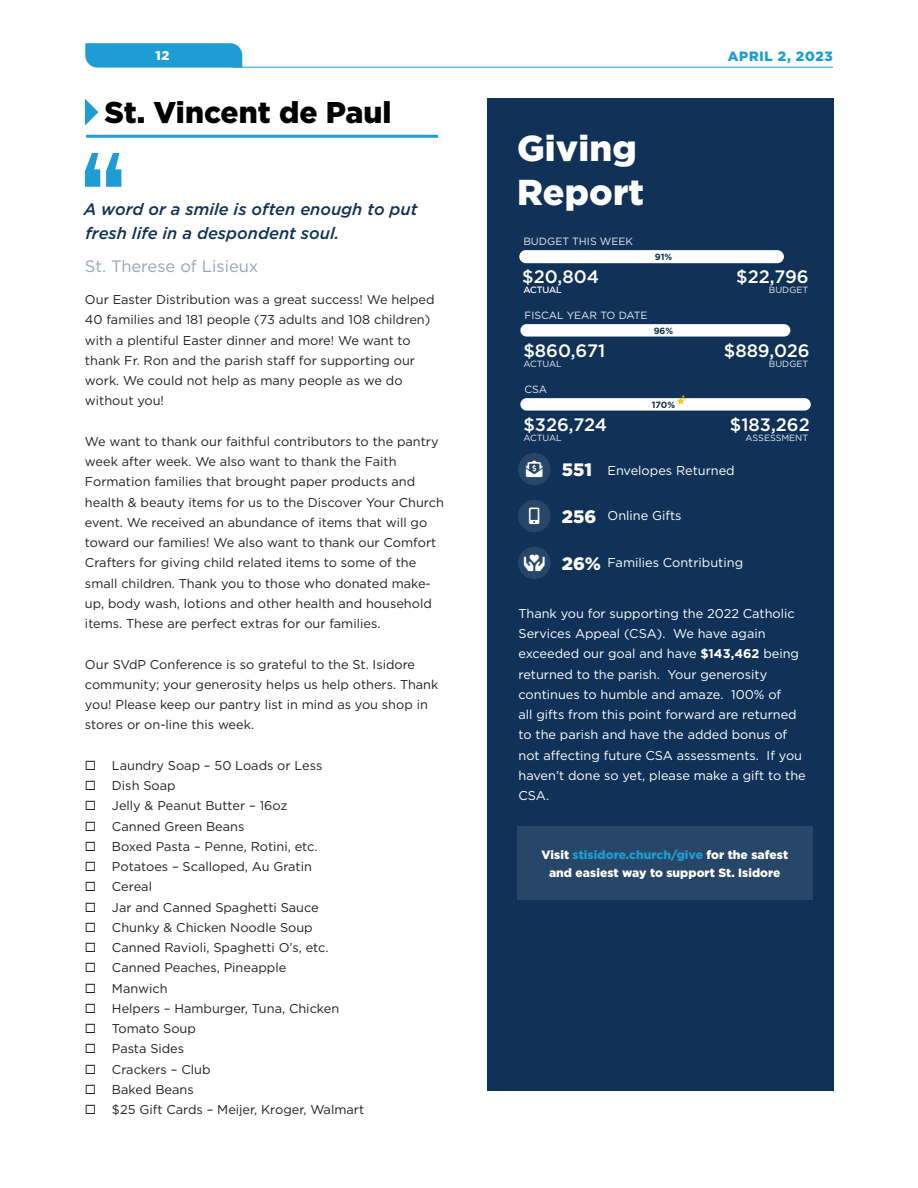
<style>
.page{position:relative;width:918px;height:1188px;background:#fff}
.page>*{position:absolute;margin:0;border:0;box-sizing:border-box;transform-origin:0 0}
.t1{font:900 36px "Gotham";letter-spacing:.005em;color:#fff}
.t2{font:900 30px "Gotham";color:#000}
.t3{font:500 18px "Gotham";color:#fff}
.t4{font:900 18px "Gotham";color:#fff}
.t5{font:italic 500 16.5px/24px "Gotham";color:#113258}
.t6{font:16.5px "Gotham";color:#9ba4b2}
.t7{font:900 13.5px "Gotham";color:#1d9dd3}
.t8{font:12.75px/20.2px "Gotham";color:#231f20}
.t9{font:12.75px/20.2px "Gotham";color:#fff}
.t10{font:900 12.75px "Gotham";color:#fff}
.t11{font:900 12px/18px "Gotham";letter-spacing:.005em;color:#fff;text-align:center}
.t12{font:10.5px "Gotham";color:#ebecf0}
.t13{font:9px "Gotham";color:#ebecf0}
.t14{font:700 9px "Gotham";color:#113258}
.s1{font-weight:700}
.s2{color:#1d9dd3}
</style>
<div class="page">
<hr style="left:233px;top:67px;width:600px;height:1px;background:#1d9dd3">
<svg style="left:85px;top:43px;width:157px;height:25px;background:#26a1d4"></svg>
<div style="left:487px;top:98px;width:347px;height:992px;background:#113258"></div>
<svg style="left:85px;top:99px;width:13px;height:27px"></svg>
<div style="left:519px;top:250px;width:265px;height:13px;background:#fff;border-radius:7px"></div>
<div style="left:520px;top:324px;width:270px;height:13px;background:#fff;border-radius:6px"></div>
<div style="left:520px;top:398px;width:291px;height:13px;background:#fff;border-radius:6px"></div>
<div style="left:518px;top:453px;width:33px;height:32px;background:#284668;border-radius:50%"></div>
<div style="left:518px;top:500px;width:33px;height:32px;background:#284668;border-radius:50%"></div>
<div style="left:518px;top:547px;width:33px;height:32px;background:#284668;border-radius:50%"></div>
<div style="left:517px;top:826px;width:296px;height:74px;background:#284668"></div>
<hr style="left:86px;top:135px;width:352px;height:3px;background:#1d9dd3">
<svg style="left:85px;top:153px;width:36px;height:34px"></svg>
<p class="t10" style="left:156px;top:46px;width:15px">12</p>
<p class="t7" style="left:728px;top:47px;width:107px">APRIL 2, 2023</p>
<p class="t2" style="left:104px;top:92px;width:289px">St. Vincent de Paul</p>
<p class="t5" style="left:84px;top:196px;width:335px">A word or a smile is often enough to put fresh life in a despondent soul.</p>
<p class="t6" style="left:85px;top:255px;width:175px">St. Therese of Lisieux</p>
<p class="t8" style="left:85px;top:289px;width:351px">Our Easter Distribution was a great success! We helped 40 families and 181 people (73 adults and 108 children) with a plentiful Easter dinner and more! We want to thank Fr. Ron and the parish staff for supporting our work. We could not help as many people as we do without you!</p>
<p class="t8" style="left:85px;top:431px;width:360px">We want to thank our faithful contributors to the pantry week after week. We also want to thank the Faith Formation families that brought paper products and health &amp; beauty items for us to the Discover Your Church event. We received an abundance of items that will go toward our families! We also want to thank our Comfort Crafters for giving child related items to some of the small children. Thank you to those who donated make&shy;up, body wash, lotions and other health and household items. These are perfect extras for our families.</p>
<p class="t8" style="left:85px;top:654px;width:355px">Our SVdP Conference is so grateful to the St. Isidore community; your generosity helps us help others. Thank you! Please keep our pantry list in mind as you shop in stores or on-line this week.</p>
<p class="t8" style="left:112px;top:755px;width:212px">Laundry Soap – 50 Loads or Less</p>
<p class="t8" style="left:112px;top:775px;width:65px">Dish Soap</p>
<p class="t8" style="left:112px;top:795px;width:177px">Jelly &amp; Peanut Butter – 16oz</p>
<p class="t8" style="left:112px;top:816px;width:134px">Canned Green Beans</p>
<p class="t8" style="left:112px;top:836px;width:207px">Boxed Pasta – Penne, Rotini, etc.</p>
<p class="t8" style="left:112px;top:856px;width:201px">Potatoes – Scalloped, Au Gratin</p>
<p class="t8" style="left:112px;top:876px;width:42px">Cereal</p>
<p class="t8" style="left:112px;top:897px;width:208px">Jar and Canned Spaghetti Sauce</p>
<p class="t8" style="left:112px;top:917px;width:202px">Chunky &amp; Chicken Noodle Soup</p>
<p class="t8" style="left:112px;top:937px;width:218px">Canned Ravioli, Spaghetti O’s, etc.</p>
<p class="t8" style="left:112px;top:957px;width:176px">Canned Peaches, Pineapple</p>
<p class="t8" style="left:112px;top:978px;width:57px">Manwich</p>
<p class="t8" style="left:112px;top:998px;width:229px">Helpers – Hamburger, Tuna, Chicken</p>
<p class="t8" style="left:112px;top:1018px;width:85px">Tomato Soup</p>
<p class="t8" style="left:112px;top:1038px;width:74px">Pasta Sides</p>
<p class="t8" style="left:112px;top:1059px;width:100px">Crackers – Club</p>
<p class="t8" style="left:112px;top:1079px;width:83px">Baked Beans</p>
<p class="t8" style="left:112px;top:1099px;width:254px">$25 Gift Cards – Meijer, Kroger, Walmart</p>
<h3 class="t1" style="left:517px;top:124px;width:121px">Giving</h3>
<h3 class="t1" style="left:517px;top:167px;width:129px">Report</h3>
<p class="t12" style="left:523px;top:235px;width:111px">BUDGET THIS WEEK</p>
<p class="t3" style="left:522px;top:265px;width:78px">$20,804</p>
<p class="t13" style="left:523px;top:284px;width:40px">ACTUAL</p>
<p class="t12" style="left:524px;top:309px;width:125px">FISCAL YEAR TO DATE</p>
<p class="t14" style="left:655px;top:251px;width:19px">91%</p>
<p class="t3" style="left:523px;top:339px;width:83px">$860,671</p>
<p class="t13" style="left:523px;top:358px;width:40px">ACTUAL</p>
<p class="t12" style="left:524px;top:383px;width:24px">CSA</p>
<p class="t3" style="left:523px;top:413px;width:85px">$326,724</p>
<p class="t13" style="left:523px;top:432px;width:40px">ACTUAL</p>
<p class="t14" style="left:654px;top:325px;width:21px">96%</p>
<p class="t14" style="left:652px;top:399px;width:25px">170%</p>
<p class="t3" style="left:736px;top:265px;width:74px">$22,796</p>
<p class="t13" style="left:769px;top:284px;width:41px">BUDGET</p>
<p class="t3" style="left:724px;top:339px;width:87px">$889,026</p>
<p class="t13" style="left:769px;top:358px;width:41px">BUDGET</p>
<p class="t3" style="left:730px;top:413px;width:81px">$183,262</p>
<p class="t13" style="left:746px;top:432px;width:64px">ASSESSMENT</p>
<p class="t4" style="left:562px;top:458px;width:32px">551</p>
<p class="t9" style="left:608px;top:460px;width:129px">Envelopes Returned</p>
<p class="t4" style="left:562px;top:504px;width:36px">256</p>
<p class="t9" style="left:608px;top:506px;width:76px">Online Gifts</p>
<p class="t4" style="left:562px;top:551px;width:41px">26%</p>
<p class="t9" style="left:608px;top:552px;width:137px">Families Contributing</p>
<p class="t9" style="left:519px;top:603px;width:289px">Thank you for supporting the 2022 Catholic Services Appeal (CSA). We have again exceeded our goal and have <span class="s1">$143,462</span> being returned to the parish. Your generosity continues to humble and amaze. 100% of<br>all gifts from this point forward are returned to the parish and have the added bonus of not affecting future CSA assessments. If you haven’t done so yet, please make a gift to the CSA.</p>
<h3 class="t11" style="left:541px;top:846px;width:248px">Visit <span class="s2">stisidore.church/give</span> for the safest and easiest way to support St. Isidore</h3>
</div>
